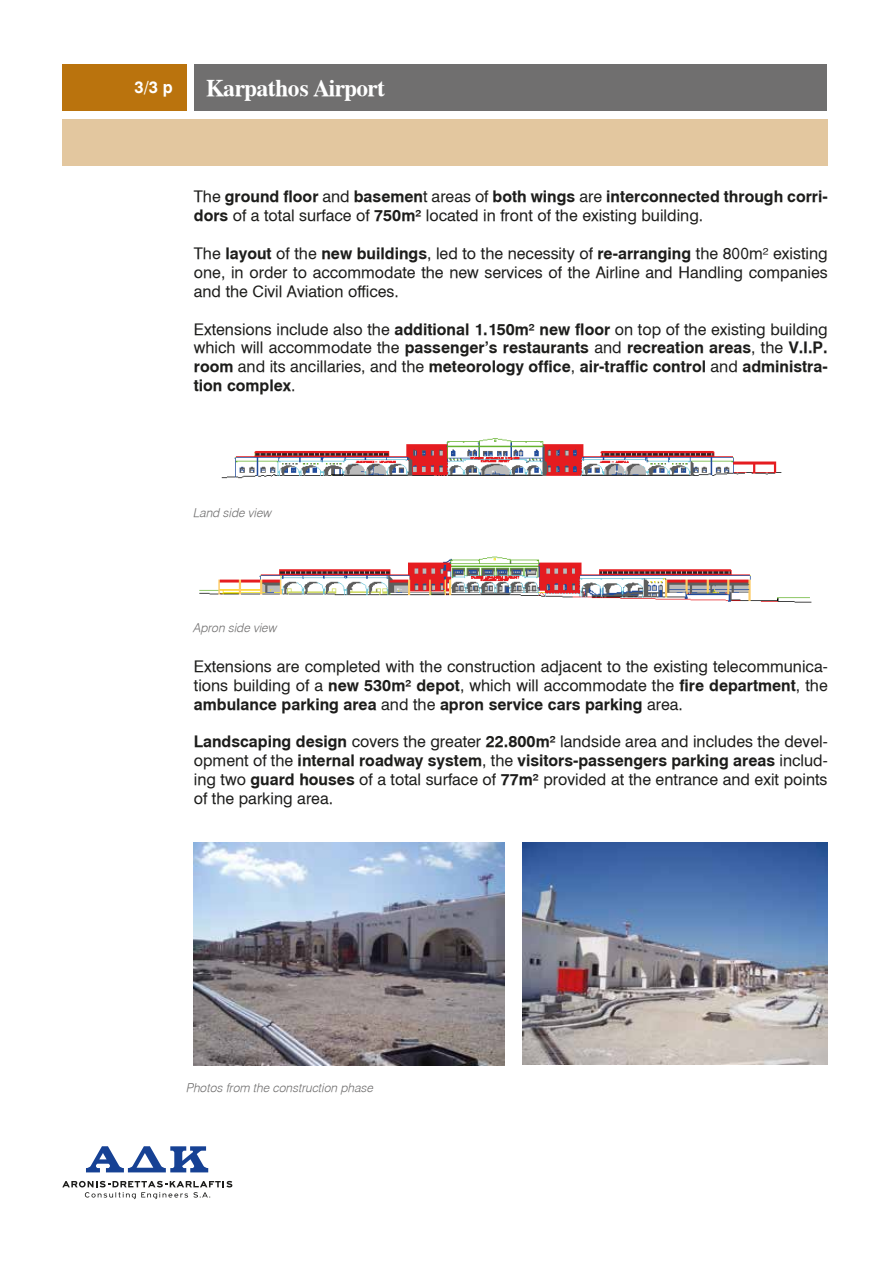
<style>
.page{position:relative;width:893px;height:1263px;background:#fff}
.page>*{position:absolute;margin:0;border:0;box-sizing:border-box;transform-origin:0 0}
.t1{font:24px "UB Times Bold";letter-spacing:-.025em;color:#fff}
.t2{font:16.5px "UB Helvetica Bold";color:#fff}
.t3{font:15.75px/18.9px "UB Helvetica";color:#1d1d1b}
.t4{font:15.75px/18.9px "UB Helvetica Bold";color:#1d1d1b;text-align:justify}
.t5{font:12px "UB Helvetica Light Italic";color:#706f6f}
.s1{font-family:"UB Helvetica"}
.s2{font-family:"UB Helvetica Bold"}
</style>
<div class="page">
<div style="left:62px;top:64px;width:125px;height:47px;background:#ba730d"></div>
<div style="left:62px;top:120px;width:766px;height:46px;background:#e3c79f"></div>
<div style="left:194px;top:64px;width:632px;height:47px;background:#706f6f"></div>
<svg style="left:86px;top:1146px;width:122px;height:26px"></svg>
<svg style="left:62px;top:1181px;width:170px;height:18px"></svg>
<img style="left:221px;top:438px;width:561px;height:41px">
<img style="left:199px;top:556px;width:613px;height:47px">
<img style="left:194px;top:843px;width:311px;height:222px">
<img style="left:523px;top:842px;width:305px;height:222px">
<p class="t2" style="left:135px;top:77px;width:40px">3/3 p</p>
<h1 class="t1" style="left:206px;top:75px;width:180px">Karpathos Airport</h1>
<p class="t4" style="left:194px;top:187px;width:635px"><span class="s1">The</span> ground floor <span class="s1">and</span> basemen<span class="s1">t areas of</span> both wings <span class="s1">are</span> interconnected through corri-</p>
<p class="t3" style="left:194px;top:206px;width:511px"><span class="s2">dors</span> of a total surface of <span class="s2">750m²</span> located in front of the existing building.</p>
<p class="t3" style="left:194px;top:244px;width:635px;text-align:justify">The <span class="s2">layout</span> of the <span class="s2">new buildings</span>, led to the necessity of <span class="s2">re-arranging</span> the 800m² existing one, in order to accommodate the new services of the Airline and Handling companies and the Civil Aviation offices.</p>
<p class="t3" style="left:194px;top:320px;width:635px">Extensions include also the <span class="s2">additional 1.150m² new floor</span> on top of the existing building</p>
<p class="t4" style="left:194px;top:338px;width:635px"><span class="s1">which will accommodate the</span> passenger’s restaurants <span class="s1">and</span> recreation areas<span class="s1">, the</span> V.I.P. room <span class="s1">and its ancillaries, and the</span> meteorology office<span class="s1">,</span> air-traffic control <span class="s1">and</span> administra&shy;tion complex<span class="s1">.</span></p>
<p class="t5" style="left:193px;top:506px;width:80px">Land side view</p>
<p class="t5" style="left:193px;top:621px;width:85px">Apron side view</p>
<p class="t3" style="left:194px;top:657px;width:635px">Extensions are completed with the construction adjacent to the existing telecommunica&shy;tions building of a <span class="s2">new 530m² depot</span>, which will accommodate the <span class="s2">fire department</span>, the</p>
<p class="t4" style="left:194px;top:695px;width:491px">ambulance parking area <span class="s1">and the</span> apron service cars parking <span class="s1">area.</span></p>
<p class="t3" style="left:194px;top:732px;width:635px"><span class="s2">Landscaping design</span> covers the greater <span class="s2">22.800m²</span> landside area and includes the devel-</p>
<p class="t4" style="left:194px;top:751px;width:635px"><span class="s1">opment of the</span> internal roadway system<span class="s1">, the</span> visitors-passengers parking areas <span class="s1">includ-</span></p>
<p class="t3" style="left:194px;top:770px;width:635px">ing two <span class="s2">guard houses</span> of a total surface of <span class="s2">77m²</span> provided at the entrance and exit points of the parking area.</p>
<p class="t5" style="left:186px;top:1081px;width:189px">Photos from the construction phase</p>
</div>
